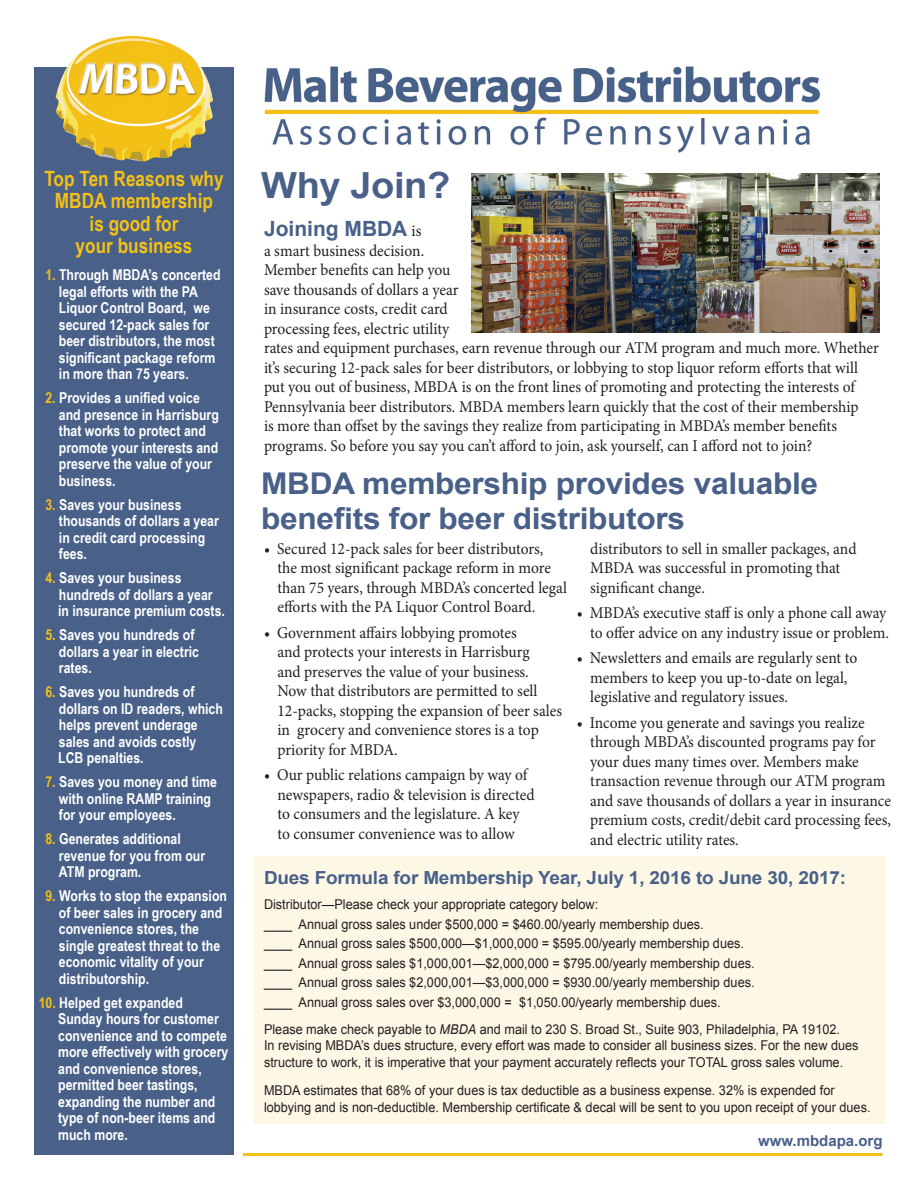
<style>
.page{position:relative;width:918px;height:1188px;background:#fff}
.page>*{position:absolute;margin:0;border:0;box-sizing:border-box;transform-origin:0 0}
.t1{font:700 36px "Arial";letter-spacing:-.01em;color:#496089;scale:1.06 1}
.t2{font:700 30px/34.5px "Arial";letter-spacing:-.01em;color:#496089;scale:1.06 1}
.t3{font:700 21px/22.5px "Arial Narrow";color:#f5c115;text-align:center}
.t4{font:700 21px "Arial";color:#496089}
.t5{font:700 18px "Arial";letter-spacing:-.01em;color:#496089;scale:1.06 1}
.t6{font:16.5px/19.5px "Minion Pro";letter-spacing:-.005em;color:#231f20;scale:.94 1}
.t7{font:700 15px/16.5px "Arial Narrow";color:#fff}
.t8{font:700 15px "Arial";color:#496089}
.t9{font:13.5px/16.5px "Arial";color:#231f20;scale:.94 1}
.s1{color:#f5c115}
.s2{font-family:"Minion Pro";font-weight:400;font-size:16.5px;color:#231f20}
.s3{font-style:italic}
</style>
<div class="page">
<img style="left:264px;top:66px;width:574px;height:108px">
<div style="left:35px;top:68px;width:199px;height:1087px;background:#496089"></div>
<img style="left:56px;top:36px;width:157px;height:125px">
<img style="left:471px;top:174px;width:408px;height:159px">
<hr style="left:243px;top:1153px;width:640px;height:3px;background:#f5c115">
<div style="left:254px;top:856px;width:632px;height:268px;background:#fdf7e6"></div>
<p class="t3" style="left:44px;top:166px;width:181px">Top Ten Reasons why<br>MBDA membership</p>
<p class="t3" style="left:90px;top:211px;width:90px">is good for</p>
<p class="t3" style="left:76px;top:234px;width:118px">your business</p>
<p class="t7" style="left:59px;top:266px;width:163px;text-indent:-14px"><span class="s1">1.</span> Through MBDA’s concerted legal efforts with the PA<br>Liquor Control Board, we secured 12-pack sales for beer distributors, the most significant package reform in more than 75 years.</p>
<p class="t7" style="left:59px;top:389px;width:161px;text-indent:-14px"><span class="s1">2.</span> Provides a unified voice and presence in Harrisburg that works to protect and promote your interests and preserve the value of your business.</p>
<p class="t7" style="left:59px;top:496px;width:161px;text-indent:-14px"><span class="s1">3.</span> Saves your business thousands of dollars a year in credit card processing fees.</p>
<p class="t7" style="left:59px;top:569px;width:155px;text-indent:-14px"><span class="s1">4.</span> Saves your business hundreds of dollars a year</p>
<p class="t7" style="left:58px;top:602px;width:168px">in insurance premium costs.</p>
<p class="t7" style="left:59px;top:626px;width:142px;text-indent:-14px"><span class="s1">5.</span> Saves you hundreds of dollars a year in electric rates.</p>
<p class="t7" style="left:59px;top:683px;width:166px;text-indent:-14px"><span class="s1">6.</span> Saves you hundreds of dollars on ID readers, which helps prevent underage sales and avoids costly</p>
<p class="t7" style="left:58px;top:749px;width:87px">LCB penalties.</p>
<p class="t7" style="left:59px;top:773px;width:160px;text-indent:-14px"><span class="s1">7.</span> Saves you money and time with online RAMP training for your employees.</p>
<p class="t7" style="left:59px;top:830px;width:148px;text-indent:-14px"><span class="s1">8.</span> Generates additional revenue for you from our<br>ATM program.</p>
<p class="t7" style="left:59px;top:887px;width:170px;text-indent:-14px"><span class="s1">9.</span> Works to stop the expansion of beer sales in grocery and convenience stores, the single greatest threat to the economic vitality of your distributorship.</p>
<p class="t7" style="left:39px;top:994px;width:146px"><span class="s1">10.</span> Helped get expanded</p>
<p class="t7" style="left:58px;top:1010px;width:162px">Sunday hours for customer</p>
<p class="t7" style="left:58px;top:1027px;width:170px">convenience and to compete</p>
<p class="t7" style="left:58px;top:1043px;width:172px">more effectively with grocery</p>
<p class="t7" style="left:58px;top:1060px;width:145px">and convenience stores,</p>
<p class="t7" style="left:58px;top:1076px;width:141px">permitted beer tastings,</p>
<p class="t7" style="left:58px;top:1093px;width:159px">expanding the number and</p>
<p class="t7" style="left:58px;top:1109px;width:159px">type of non-beer items and</p>
<p class="t7" style="left:58px;top:1126px;width:71px">much more.</p>
<p class="t1" style="left:261px;top:161px;width:180px">Why Join?</p>
<p class="t4" style="left:264px;top:215px;width:159px">Joining MBDA <span class="s2">is</span></p>
<p class="t6" style="left:264px;top:241px;width:656px">a smart business decision.<br>Member benefits can help you<br>save thousands of dollars a year<br>in insurance costs, credit card<br>processing fees, electric utility<br>rates and equipment purchases, earn revenue through our ATM program and much more. Whether it’s securing 12-pack sales for beer distributors, or lobbying to stop liquor reform efforts that will put you out of business, MBDA is on the front lines of promoting and protecting the interests of Pennsylvania beer distributors. MBDA members learn quickly that the cost of their membership<br>is more than offset by the savings they realize from participating in MBDA’s member benefits programs. So before you say you can’t afford to join, ask yourself, can I afford not to join?</p>
<p class="t2" style="left:261px;top:467px;width:527px">MBDA membership provides valuable benefits for beer distributors</p>
<p class="t6" style="left:278px;top:539px;width:309px;text-indent:-14px">• Secured 12-pack sales for beer distributors, the most significant package reform in more than 75 years, through MBDA’s concerted legal efforts with the PA Liquor Control Board.</p>
<p class="t6" style="left:278px;top:623px;width:304px;text-indent:-14px">• Government affairs lobbying promotes<br>and protects your interests in Harrisburg<br>and preserves the value of your business.<br>Now that distributors are permitted to sell 12-packs, stopping the expansion of beer sales in grocery and convenience stores is a top priority for MBDA.</p>
<p class="t6" style="left:278px;top:765px;width:275px;text-indent:-14px">• Our public relations campaign by way of newspapers, radio &amp; television is directed to consumers and the legislature. A key to consumer convenience was to allow</p>
<p class="t6" style="left:590px;top:539px;width:285px">distributors to sell in smaller packages, and<br>MBDA was successful in promoting that significant change.</p>
<p class="t6" style="left:577px;top:603px;width:334px;text-align:right">• MBDA’s executive staff is only a phone call away to offer advice on any industry issue or problem.</p>
<p class="t6" style="left:590px;top:648px;width:286px;text-indent:-14px">• Newsletters and emails are regularly sent to members to keep you up-to-date on legal, legislative and regulatory issues.</p>
<p class="t6" style="left:590px;top:713px;width:322px;text-indent:-14px">• Income you generate and savings you realize through MBDA’s discounted programs pay for your dues many times over. Members make transaction revenue through our ATM program and save thousands of dollars a year in insurance premium costs, credit/debit card processing fees, and electric utility rates.</p>
<p class="t5" style="left:264px;top:865px;width:551px">Dues Formula for Membership Year, July 1, 2016 to June 30, 2017:</p>
<p class="t9" style="left:264px;top:896px;width:357px">Distributor—Please check your appropriate category below:</p>
<p class="t9" style="left:264px;top:916px;width:469px">____ Annual gross sales under $500,000 = $460.00/yearly membership dues.</p>
<p class="t9" style="left:264px;top:935px;width:512px">____ Annual gross sales $500,000—$1,000,000 = $595.00/yearly membership dues.</p>
<p class="t9" style="left:264px;top:955px;width:523px">____ Annual gross sales $1,000,001—$2,000,000 = $795.00/yearly membership dues.</p>
<p class="t9" style="left:264px;top:974px;width:523px">____ Annual gross sales $2,000,001—$3,000,000 = $930.00/yearly membership dues.</p>
<p class="t9" style="left:264px;top:994px;width:487px">____ Annual gross sales over $3,000,000 = $1,050.00/yearly membership dues.</p>
<p class="t9" style="left:264px;top:1021px;width:634px">Please make check payable to <span class="s3">MBDA</span> and mail to 230 S. Broad St., Suite 903, Philadelphia, PA 19102.<br>In revising MBDA’s dues structure, every effort was made to consider all business sizes. For the new dues structure to work, it is imperative that your payment accurately reflects your TOTAL gross sales volume.</p>
<p class="t9" style="left:264px;top:1082px;width:647px">MBDA estimates that 68% of your dues is tax deductible as a business expense. 32% is expended for lobbying and is non-deductible. Membership certificate &amp; decal will be sent to you upon receipt of your dues.</p>
<p class="t8" style="left:758px;top:1131px;width:126px">www.mbdapa.org</p>
</div>
